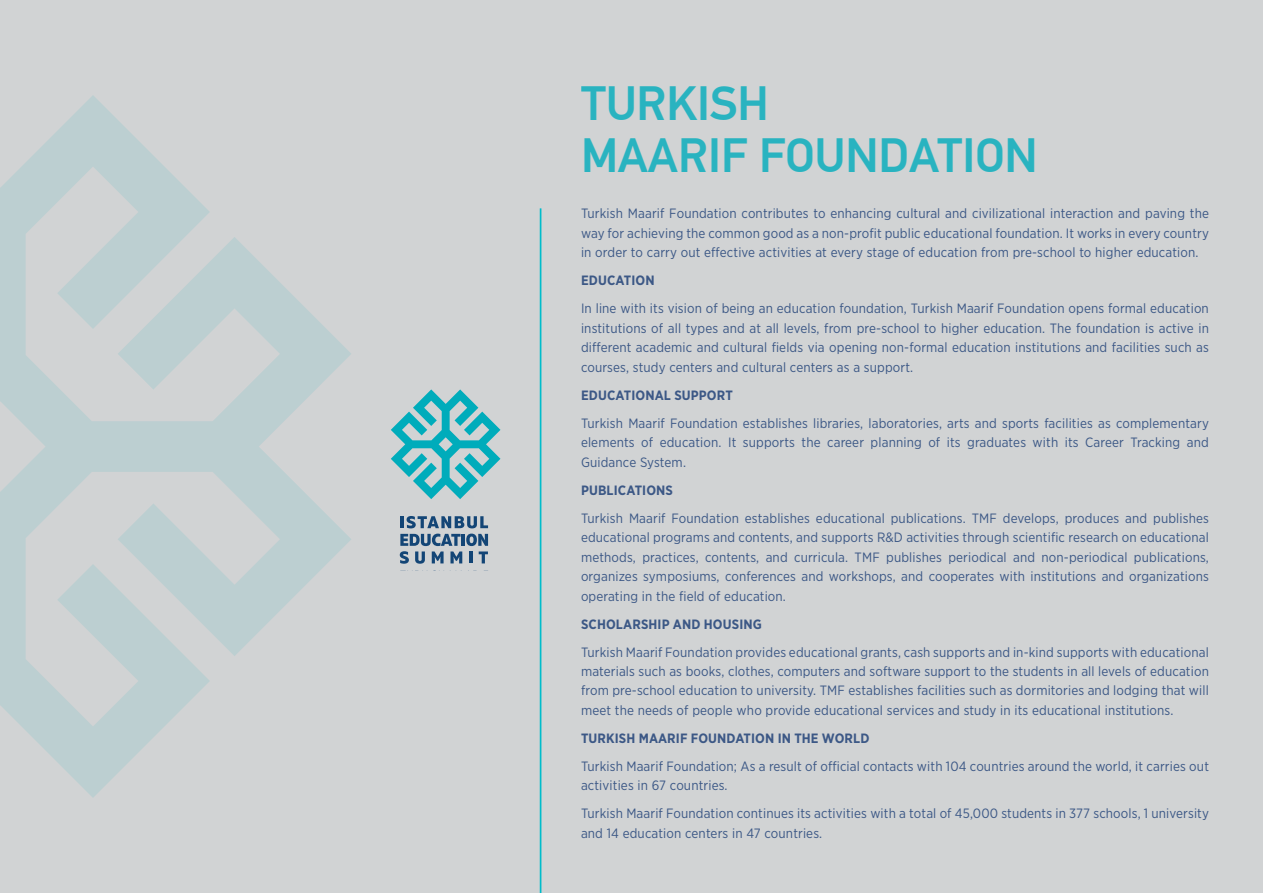
<style>
.page{position:relative;width:1263px;height:893px;background:#d1d3d4}
.page>*{position:absolute;margin:0;border:0;box-sizing:border-box;transform-origin:0 0}
.t1{font:500 48px/52.5px "PF Din Text Pro";color:#00acbb}
.t2{font:13.5px/19.5px "Gotham Narrow";letter-spacing:.01em;color:#3c5886;text-align:justify}
.t3{font:700 13.5px "Gotham Narrow";letter-spacing:.01em;color:#3c5886}
</style>
<div class="page">
<hr style="left:540px;top:208px;width:1px;height:685px;background:#00bccb">
<svg style="left:0;top:96px;width:351px;height:701px"></svg>
<svg style="left:391px;top:389px;width:109px;height:110px"></svg>
<hr style="left:400px;top:516px;width:4px;height:12px;background:#134576">
<svg style="left:407px;top:516px;width:81px;height:12px"></svg>
<svg style="left:400px;top:534px;width:88px;height:30px"></svg>
<h1 class="t1" style="left:581px;top:77px;width:458px">TURKISH<br>MAARIF FOUNDATION</h1>
<p class="t2" style="left:581px;top:203px;width:629px">Turkish Maarif Foundation contributes to enhancing cultural and civilizational interaction and paving the way for achieving the common good as a non-profit public educational foundation. It works in every country in order to carry out effective activities at every stage of education from pre-school to higher education.</p>
<p class="t3" style="left:581px;top:272px;width:75px">EDUCATION</p>
<p class="t2" style="left:581px;top:298px;width:629px">In line with its vision of being an education foundation, Turkish Maarif Foundation opens formal education institutions of all types and at all levels, from pre-school to higher education. The foundation is active in different academic and cultural fields via opening non-formal education institutions and facilities such as courses, study centers and cultural centers as a support.</p>
<p class="t3" style="left:581px;top:386px;width:153px">EDUCATIONAL SUPPORT</p>
<p class="t2" style="left:581px;top:413px;width:629px">Turkish Maarif Foundation establishes libraries, laboratories, arts and sports facilities as complementary elements of education. It supports the career planning of its graduates with its Career Tracking and Guidance System.</p>
<p class="t3" style="left:581px;top:481px;width:94px">PUBLICATIONS</p>
<p class="t2" style="left:581px;top:508px;width:629px">Turkish Maarif Foundation establishes educational publications. TMF develops, produces and publishes educational programs and contents, and supports R&amp;D activities through scientific research on educational methods, practices, contents, and curricula. TMF publishes periodical and non-periodical publications, organizes symposiums, conferences and workshops, and cooperates with institutions and organizations operating in the field of education.</p>
<p class="t3" style="left:581px;top:615px;width:182px">SCHOLARSHIP AND HOUSING</p>
<p class="t2" style="left:581px;top:642px;width:629px">Turkish Maarif Foundation provides educational grants, cash supports and in-kind supports with educational materials such as books, clothes, computers and software support to the students in all levels of education from pre-school education to university. TMF establishes facilities such as dormitories and lodging that will meet the needs of people who provide educational services and study in its educational institutions.</p>
<p class="t3" style="left:581px;top:730px;width:290px">TURKISH MAARIF FOUNDATION IN THE WORLD</p>
<p class="t2" style="left:581px;top:756px;width:629px">Turkish Maarif Foundation; As a result of official contacts with 104 countries around the world, it carries out activities in 67 countries.</p>
<p class="t2" style="left:581px;top:804px;width:629px">Turkish Maarif Foundation continues its activities with a total of 45,000 students in 377 schools, 1 university and 14 education centers in 47 countries.</p>
</div>
